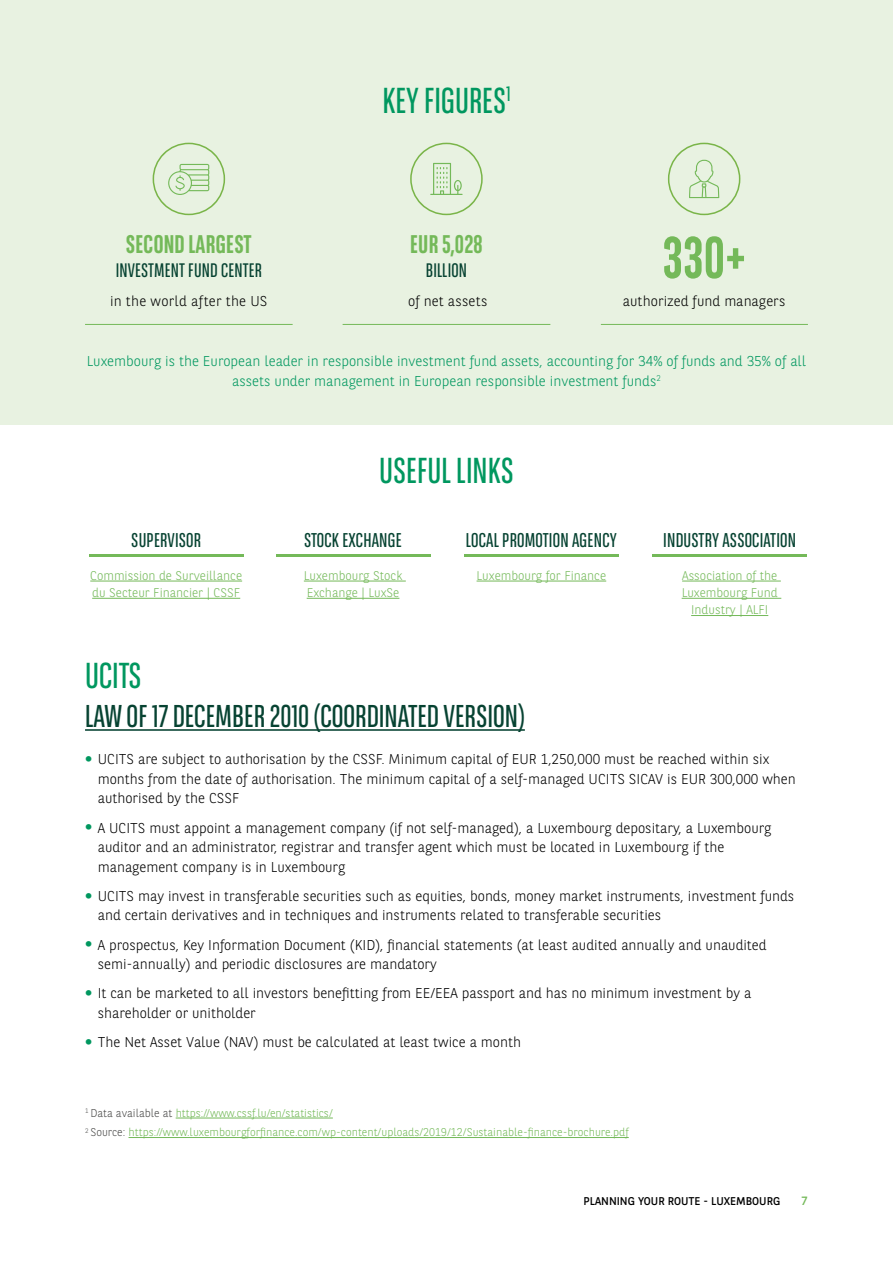
<style>
.page{position:relative;width:893px;height:1263px;background:#fff}
.page>*{position:absolute;margin:0;border:0;box-sizing:border-box;transform-origin:0 0}
.t1{font:700 58.5px "BNPP Sans Condensed";color:#74b959}
.t2{font:36px "BNPP Sans Condensed";color:#00975f}
.t3{font:31.5px "BNPP Sans Condensed";color:#074332}
.t4{font:700 25.5px "BNPP Sans Condensed";letter-spacing:.01em;color:#74b959}
.t5{font:19.95px "BNPP Sans Condensed";letter-spacing:.01em;color:#074332}
.t6{font:19.5px "BNPP Sans Condensed";letter-spacing:.01em;color:#074332}
.t7{font:300 14.25px/19.5px "BNPP Sans";color:#000}
.t8{font:300 14.25px/19.5px "BNPP Sans";color:#00975f;text-align:center}
.t9{font:300 12.6px/17.2px "BNPP Sans";color:#74b959}
.t10{font:12px "BNPP Sans";color:#74b959}
.t11{font:300 11.25px/19.5px "BNPP Sans";color:#74b959}
.t12{font:11.25px "BNPP Sans";color:#000}
.s1{font-weight:700;font-size:18.6px;color:#00975f}
.s2{color:#4a4a49}
</style>
<div class="page">
<div style="left:0;top:0;width:893px;height:424px;background:#e8f2e1"></div>
<hr style="left:85px;top:324px;width:208px;height:1px;background:#74b959">
<hr style="left:343px;top:324px;width:207px;height:1px;background:#74b959">
<hr style="left:601px;top:324px;width:207px;height:1px;background:#74b959">
<hr style="left:85px;top:729px;width:440px;height:2px;background:#074332">
<hr style="left:176px;top:1118px;width:157px;height:1px;background:#74b959">
<hr style="left:129px;top:1137px;width:500px;height:1px;background:#74b959">
<hr style="left:90px;top:581px;width:152px;height:1px;background:#74b959">
<hr style="left:92px;top:598px;width:148px;height:1px;background:#74b959">
<hr style="left:304px;top:581px;width:102px;height:1px;background:#74b959">
<hr style="left:307px;top:598px;width:92px;height:1px;background:#74b959">
<hr style="left:477px;top:581px;width:129px;height:1px;background:#74b959">
<hr style="left:682px;top:581px;width:99px;height:1px;background:#74b959">
<hr style="left:682px;top:598px;width:99px;height:1px;background:#74b959">
<hr style="left:691px;top:615px;width:77px;height:1px;background:#74b959">
<hr style="left:89px;top:555px;width:155px;height:2px;background:#74b959">
<hr style="left:276px;top:555px;width:154px;height:2px;background:#74b959">
<hr style="left:464px;top:555px;width:155px;height:2px;background:#74b959">
<hr style="left:652px;top:555px;width:155px;height:2px;background:#74b959">
<svg style="left:153px;top:143px;width:72px;height:72px"></svg>
<svg style="left:410px;top:143px;width:73px;height:72px"></svg>
<svg style="left:668px;top:143px;width:72px;height:72px"></svg>
<h3 class="t4" style="left:126px;top:229px;width:127px">SECOND LARGEST</h3>
<h3 class="t6" style="left:116px;top:258px;width:148px">INVESTMENT FUND CENTER</h3>
<p class="t7" style="left:110px;top:291px;width:159px">in the world after the US</p>
<h2 class="t2" style="left:382px;top:78px;width:130px">KEY FIGURES<sup>1</sup></h2>
<h3 class="t4" style="left:410px;top:229px;width:74px">EUR 5,028</h3>
<h3 class="t6" style="left:426px;top:258px;width:43px">BILLION</h3>
<p class="t7" style="left:408px;top:291px;width:81px">of net assets</p>
<h1 class="t1" style="left:663px;top:223px;width:85px">330+</h1>
<p class="t7" style="left:623px;top:291px;width:164px">authorized fund managers</p>
<p class="t8" style="left:87px;top:351px;width:721px">Luxembourg is the European leader in responsible investment fund assets, accounting for 34% of funds and 35% of all assets under management in European responsible investment funds<sup>2</sup></p>
<h3 class="t5" style="left:131px;top:528px;width:71px">SUPERVISOR</h3>
<p class="t9" style="left:90px;top:566px;width:153px">Commission de Surveillance du Secteur Financier | CSSF</p>
<h2 class="t2" style="left:379px;top:448px;width:136px">USEFUL LINKS</h2>
<h3 class="t5" style="left:304px;top:528px;width:99px">STOCK EXCHANGE</h3>
<h3 class="t5" style="left:466px;top:528px;width:152px">LOCAL PROMOTION AGENCY</h3>
<h3 class="t5" style="left:663px;top:528px;width:134px">INDUSTRY ASSOCIATION</h3>
<p class="t9" style="left:304px;top:566px;width:100px">Luxembourg Stock<br>Exchange | LuxSe</p>
<p class="t9" style="left:477px;top:566px;width:131px">Luxembourg for Finance</p>
<p class="t9" style="left:682px;top:566px;width:98px;text-align:center">Association of the<br>Luxembourg Fund<br>Industry | ALFI</p>
<h2 class="t2" style="left:85px;top:653px;width:58px">UCITS</h2>
<h3 class="t3" style="left:85px;top:696px;width:441px">LAW OF 17 DECEMBER 2010 (COORDINATED VERSION)</h3>
<p class="t7" style="left:98px;top:749px;width:699px;text-indent:-13px"><span class="s1">•</span> UCITS are subject to authorisation by the CSSF. Minimum capital of EUR 1,250,000 must be reached within six months from the date of authorisation. The minimum capital of a self-managed UCITS SICAV is EUR 300,000 when authorised by the CSSF</p>
<p class="t7" style="left:98px;top:817px;width:675px;text-indent:-13px"><span class="s1">•</span> A UCITS must appoint a management company (if not self-managed), a Luxembourg depositary, a Luxembourg auditor and an administrator, registrar and transfer agent which must be located in Luxembourg if the management company is in Luxembourg</p>
<p class="t7" style="left:98px;top:885px;width:698px;text-indent:-13px"><span class="s1">•</span> UCITS may invest in transferable securities such as equities, bonds, money market instruments, investment funds and certain derivatives and in techniques and instruments related to transferable securities</p>
<p class="t7" style="left:98px;top:934px;width:670px;text-indent:-13px"><span class="s1">•</span> A prospectus, Key Information Document (KID), financial statements (at least audited annually and unaudited semi‑annually) and periodic disclosures are mandatory</p>
<p class="t7" style="left:98px;top:983px;width:655px;text-indent:-13px"><span class="s1">•</span> It can be marketed to all investors benefitting from EE/EEA passport and has no minimum investment by a shareholder or unitholder</p>
<p class="t7" style="left:85px;top:1032px;width:437px"><span class="s1">•</span> The Net Asset Value (NAV) must be calculated at least twice a month</p>
<p class="t11" style="left:85px;top:1103px;width:545px"><sup>1</sup> <span class="s2">Data available at</span> https://www.cssf.lu/en/statistics/<br><sup>2</sup> <span class="s2">Source:</span> https://www.luxembourgforfinance.com/wp-content/uploads/2019/12/Sustainable-finance-brochure.pdf</p>
<p class="t12" style="left:584px;top:1193px;width:198px">PLANNING YOUR ROUTE - LUXEMBOURG</p>
<p class="t10" style="left:802px;top:1192px;width:8px">7</p>
</div>
